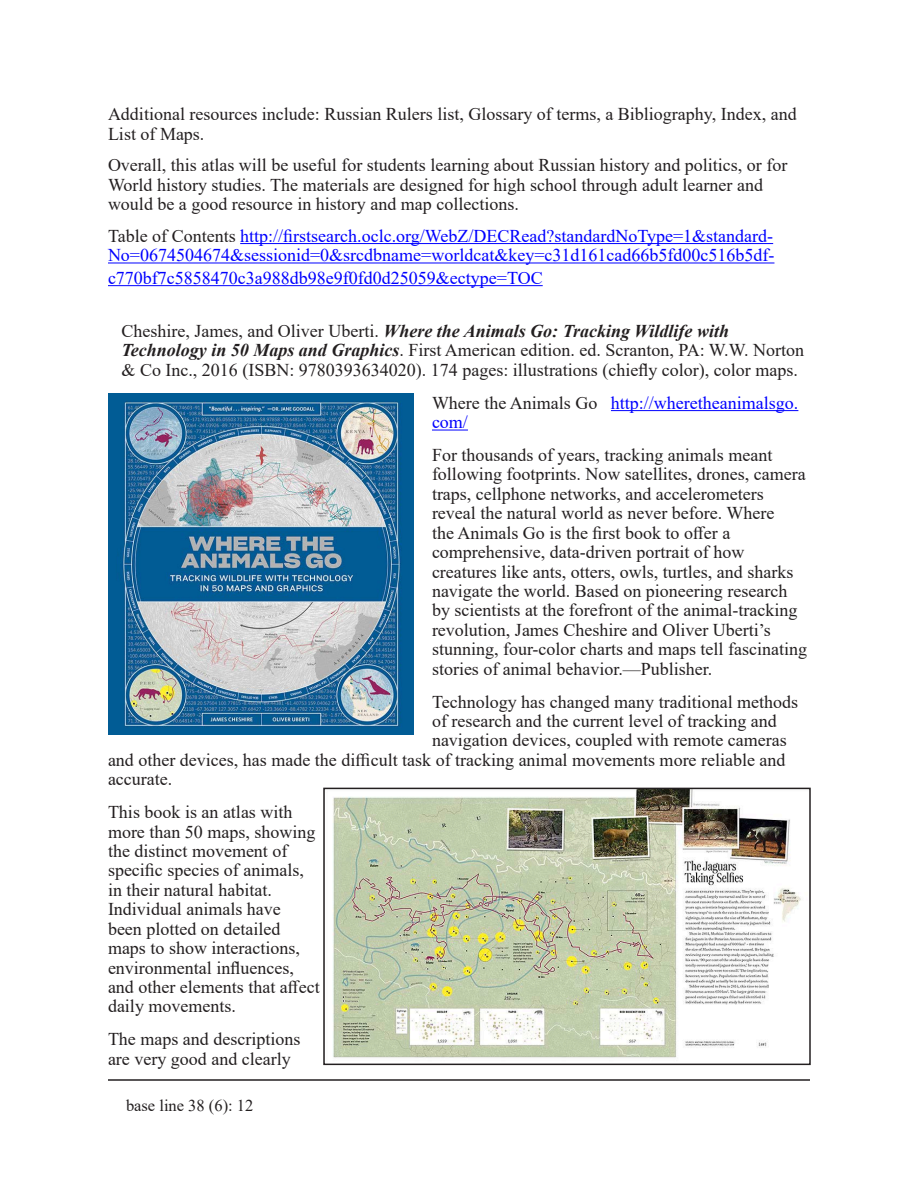
<style>
.page{position:relative;width:918px;height:1188px;background:#fff}
.page>*{position:absolute;margin:0;border:0;box-sizing:border-box;transform-origin:0 0}
.t1{font:18px/19.5px "Times New Roman";color:#231f20}
.t2{font:18px/19.5px "Times New Roman";color:#00f}
.t3{font:16.5px "Times New Roman";color:#231f20}
.s1{color:#231f20}
.s2{font-weight:700;font-style:italic}
</style>
<div class="page">
<hr style="left:108px;top:1079px;width:702px;height:2px;background:#231f20">
<hr style="left:240px;top:243px;width:533px;height:1px;background:#00f">
<hr style="left:108px;top:263px;width:666px;height:1px;background:#00f">
<hr style="left:108px;top:285px;width:435px;height:1px;background:#00f">
<hr style="left:611px;top:410px;width:187px;height:1px;background:#00f">
<hr style="left:432px;top:430px;width:36px;height:1px;background:#00f">
<img style="left:108px;top:393px;width:306px;height:342px">
<img style="left:333px;top:791px;width:468px;height:267px">
<div style="left:323px;top:788px;width:488px;height:277px;border:2px solid #231f20"></div>
<p class="t1" style="left:108px;top:104px;width:690px">Additional resources include: Russian Rulers list, Glossary of terms, a Bibliography, Index, and<br>List of Maps.</p>
<p class="t1" style="left:108px;top:155px;width:681px">Overall, this atlas will be useful for students learning about Russian history and politics, or for<br>World history studies. The materials are designed for high school through adult learner and would be a good resource in history and map collections.</p>
<p class="t2" style="left:108px;top:225px;width:668px"><span class="s1">Table of Contents</span> http://firstsearch.oclc.org/WebZ/DECRead?standardNoType=1&amp;standard-<br>No=0674504674&amp;sessionid=0&amp;srcdbname=worldcat&amp;key=c31d161cad66b5fd00c516b5df-</p>
<p class="t2" style="left:108px;top:267px;width:436px">c770bf7c5858470c3a988db98e9f0fd0d25059&amp;ectype=TOC</p>
<p class="t1" style="left:122px;top:321px;width:684px">Cheshire, James, and Oliver Uberti. <span class="s2">Where the Animals Go: Tracking Wildlife with<br>Technology in 50 Maps and Graphics</span>. First American edition. ed. Scranton, PA: W.W. Norton &amp; Co Inc., 2016 (ISBN: 9780393634020). 174 pages: illustrations (chiefly color), color maps.</p>
<p class="t2" style="left:432px;top:392px;width:368px"><span class="s1">Where the Animals Go</span> http://wheretheanimalsgo. com/</p>
<p class="t1" style="left:432px;top:445px;width:377px">For thousands of years, tracking animals meant following footprints. Now satellites, drones, camera traps, cellphone networks, and accelerometers reveal the natural world as never before. Where<br>the Animals Go is the first book to offer a comprehensive, data-driven portrait of how creatures like ants, otters, owls, turtles, and sharks navigate the world. Based on pioneering research by scientists at the forefront of the animal-tracking revolution, James Cheshire and Oliver Uberti’s stunning, four-color charts and maps tell fascinating stories of animal behavior.—Publisher.</p>
<p class="t1" style="left:432px;top:691px;width:368px">Technology has changed many traditional methods</p>
<p class="t1" style="left:432px;top:711px;width:346px">of research and the current level of tracking and</p>
<p class="t1" style="left:432px;top:730px;width:356px">navigation devices, coupled with remote cameras</p>
<p class="t1" style="left:108px;top:750px;width:679px">and other devices, has made the difficult task of tracking animal movements more reliable and</p>
<p class="t1" style="left:108px;top:769px;width:66px">accurate.</p>
<p class="t1" style="left:108px;top:802px;width:213px">This book is an atlas with more than 50 maps, showing the distinct movement of specific species of animals, in their natural habitat.<br>Individual animals have<br>been plotted on detailed maps to show interactions, environmental influences, and other elements that affect daily movements.</p>
<p class="t1" style="left:108px;top:1029px;width:194px">The maps and descriptions are very good and clearly</p>
<p class="t3" style="left:126px;top:1094px;width:129px">base line 38 (6): 12</p>
</div>
